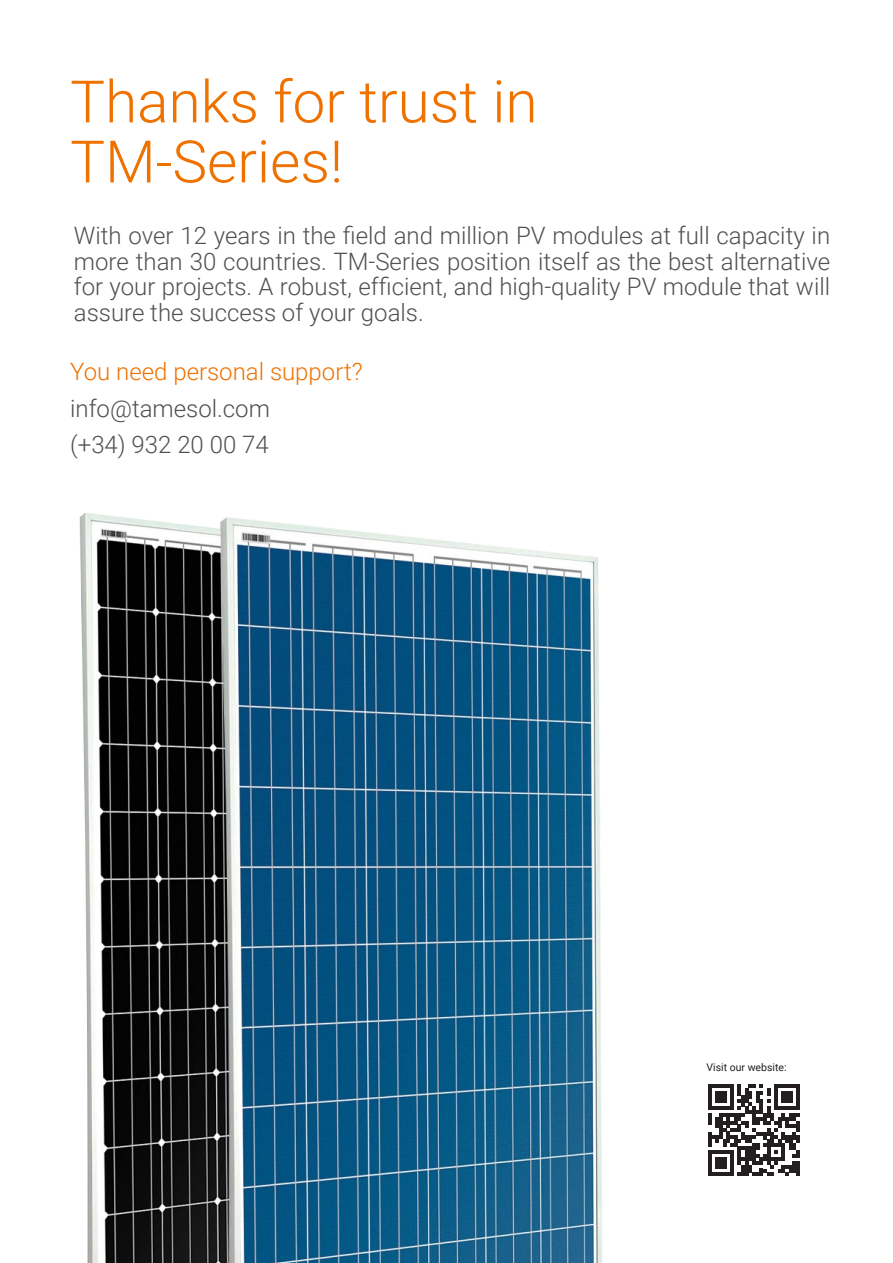
<style>
.page{position:relative;width:893px;height:1263px;background:#fff}
.page>*{position:absolute;margin:0;border:0;box-sizing:border-box;transform-origin:0 0}
.t1{font:300 58.5px "Roboto";color:#ef7100}
.t2{font:300 24px/25.5px "Roboto";color:#505052;text-align:justify}
.t3{font:300 24px "Roboto";color:#ef7100}
.t4{font:10.5px "Roboto";color:#231f20}
</style>
<div class="page">
<img style="left:79px;top:513px;width:523px;height:750px">
<svg style="left:708px;top:1084px;width:92px;height:92px"></svg>
<p class="t1" style="left:70px;top:61px;width:469px">Thanks for trust in</p>
<p class="t1" style="left:70px;top:121px;width:274px">TM-Series!</p>
<p class="t2" style="left:74px;top:222px;width:758px">With over 12 years in the field and million PV modules at full capacity in more than 30 countries. TM-Series position itself as the best alternative for your projects. A robust, efficient, and high-quality PV module that will assure the success of your goals.</p>
<p class="t3" style="left:70px;top:354px;width:294px">You need personal support?</p>
<p class="t2" style="left:70px;top:394px;width:201px">info@tamesol.com</p>
<p class="t2" style="left:70px;top:430px;width:200px">(+34) 932 20 00 74</p>
<p class="t4" style="left:706px;top:1059px;width:82px">Visit our website:</p>
</div>
